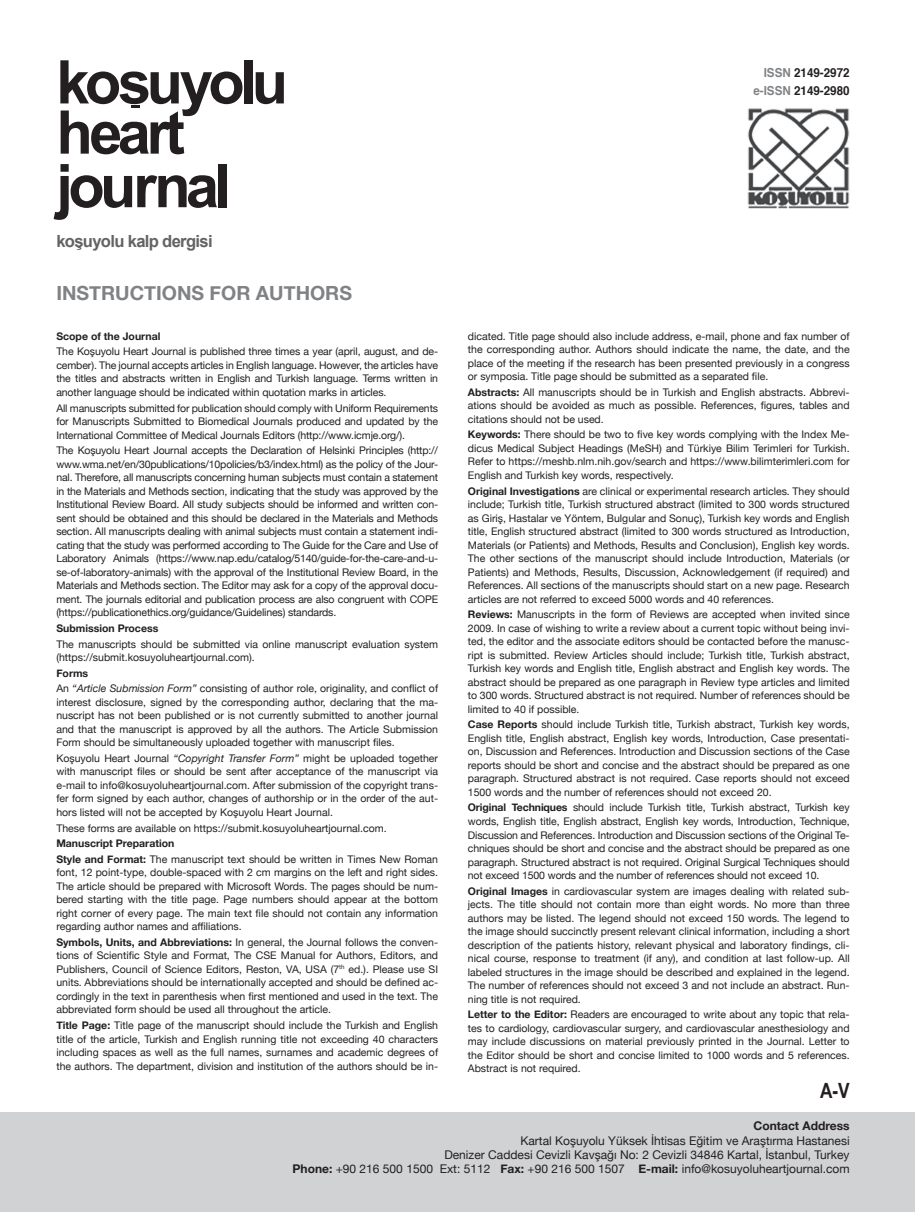
<style>
.page{position:relative;width:915px;height:1212px;background:#fff}
.page>*{position:absolute;margin:0;border:0;box-sizing:border-box;transform-origin:0 0}
.t1{font:700 60.3px/51.9px "Arial";letter-spacing:-.08em;color:#231f20}
.t2{font:700 21px "Arial Narrow";color:#231f20}
.t3{font:700 19.5px "Helvetica Neue";color:#808285}
.t4{font:700 16.8px "Arial";letter-spacing:-.04em;color:#636366}
.t5{font:700 12.45px/18px "Helvetica";color:#231f20;text-align:right;scale:.93 1}
.t6{font:12px/14.4px "Helvetica Neue";color:#231f20;text-align:right}
.t7{font:700 12px "Helvetica Neue";color:#231f20}
.t8{font:10.5px/13.5px "Helvetica Neue";color:#231f20;text-align:justify}
.t9{font:700 10.5px "Helvetica Neue";color:#231f20}
.s1{font-weight:700}
.s2{font-style:italic}
.s3{color:#808285}
</style>
<div class="page">
<div style="left:0;top:1112px;width:914px;height:100px;background:#d1d2d4"></div>
<svg style="left:131px;top:105px;width:8px;height:3px"></svg>
<img style="left:747px;top:108px;width:102px;height:100px">
<h1 class="t1" style="left:56px;top:58px;width:233px">kosuyolu heart journal</h1>
<h3 class="t4" style="left:56px;top:230px;width:158px">koşuyolu kalp dergisi</h3>
<h3 class="t3" style="left:56px;top:277px;width:297px">INSTRUCTIONS FOR AUTHORS</h3>
<p class="t9" style="left:56px;top:328px;width:106px">Scope of the Journal</p>
<p class="t8" style="left:56px;top:346px;width:383px">The Koşuyolu Heart Journal is published three times a year (april, august, and de&shy;cember). The journal accepts articles in English language. However, the articles have the titles and abstracts written in English and Turkish language. Terms written in another language should be indicated within quotation marks in articles.</p>
<p class="t8" style="left:56px;top:402px;width:383px">All manuscripts submitted for publication should comply with Uniform Requirements for Manuscripts Submitted to Biomedical Journals produced and updated by the International Committee of Medical Journals Editors (http://www.icmje.org/).</p>
<p class="t8" style="left:56px;top:444px;width:383px">The Koşuyolu Heart Journal accepts the Declaration of Helsinki Principles (http:// www.wma.net/en/30publications/10policies/b3/index.html) as the policy of the Jour&shy;nal. Therefore, all manuscripts concerning human subjects must contain a statement in the Materials and Methods section, indicating that the study was approved by the Institutional Review Board. All study subjects should be informed and written con&shy;sent should be obtained and this should be declared in the Materials and Methods section. All manuscripts dealing with animal subjects must contain a statement indi&shy;cating that the study was performed according to The Guide for the Care and Use of Laboratory Animals (https://www.nap.edu/catalog/5140/guide-for-the-care-and-u&shy;se-of-laboratory-animals) with the approval of the Institutional Review Board, in the Materials and Methods section. The Editor may ask for a copy of the approval docu&shy;ment. The journals editorial and publication process are also congruent with COPE (https://publicationethics.org/guidance/Guidelines) standards.</p>
<p class="t9" style="left:56px;top:620px;width:103px">Submission Process</p>
<p class="t8" style="left:56px;top:638px;width:383px">The manuscripts should be submitted via online manuscript evaluation system (https://submit.kosuyoluheartjournal.com).</p>
<p class="t8" style="left:56px;top:666px;width:383px;line-height:15.6px"><span class="s1">Forms<br></span>An <span class="s2">“Article Submission Form”</span> consisting of author role, originality, and conflict of</p>
<p class="t8" style="left:56px;top:696px;width:383px">interest disclosure, signed by the corresponding author, declaring that the ma&shy;nuscript has not been published or is not currently submitted to another journal and that the manuscript is approved by all the authors. The Article Submission Form should be simultaneously uploaded together with manuscript files.</p>
<p class="t8" style="left:56px;top:752px;width:383px">Koşuyolu Heart Journal <span class="s2">“Copyright Transfer Form”</span> might be uploaded together with manuscript files or should be sent after acceptance of the manuscript via e-mail to info@kosuyoluheartjournal.com. After submission of the copyright trans&shy;fer form signed by each author, changes of authorship or in the order of the aut&shy;hors listed will not be accepted by Koşuyolu Heart Journal.</p>
<p class="t8" style="left:56px;top:822px;width:332px">These forms are available on https://submit.kosuyoluheartjournal.com.</p>
<p class="t8" style="left:56px;top:836px;width:383px;line-height:15.6px"><span class="s1">Manuscript Preparation<br>Style and Format:</span> The manuscript text should be written in Times New Roman</p>
<p class="t8" style="left:56px;top:866px;width:383px">font, 12 point-type, double-spaced with 2 cm margins on the left and right sides.<br>The article should be prepared with Microsoft Words. The pages should be num&shy;bered starting with the title page. Page numbers should appear at the bottom right corner of every page. The main text file should not contain any information regarding author names and affiliations.</p>
<p class="t8" style="left:56px;top:936px;width:383px"><span class="s1">Symbols, Units, and Abbreviations:</span> In general, the Journal follows the conven&shy;tions of Scientific Style and Format, The CSE Manual for Authors, Editors, and Publishers, Council of Science Editors, Reston, VA, USA (7<sup>th</sup> ed.). Please use SI units. Abbreviations should be internationally accepted and should be defined ac&shy;cordingly in the text in parenthesis when first mentioned and used in the text. The abbreviated form should be used all throughout the article.</p>
<p class="t8" style="left:56px;top:1019px;width:383px"><span class="s1">Title Page:</span> Title page of the manuscript should include the Turkish and English title of the article, Turkish and English running title not exceeding 40 characters including spaces as well as the full names, surnames and academic degrees of the authors. The department, division and institution of the authors should be in-</p>
<p class="t5" style="left:753px;top:64px;width:105px"><span class="s3">ISSN</span> 2149-2972 <span class="s3">e-ISSN</span> 2149-2980</p>
<p class="t8" style="left:468px;top:330px;width:383px">dicated. Title page should also include address, e-mail, phone and fax number of the corresponding author. Authors should indicate the name, the date, and the place of the meeting if the research has been presented previously in a congress or symposia. Title page should be submitted as a separated file.</p>
<p class="t8" style="left:468px;top:386px;width:383px"><span class="s1">Abstracts:</span> All manuscripts should be in Turkish and English abstracts. Abbrevi&shy;ations should be avoided as much as possible. References, figures, tables and citations should not be used.</p>
<p class="t8" style="left:468px;top:428px;width:383px"><span class="s1">Keywords:</span> There should be two to five key words complying with the Index Me&shy;dicus Medical Subject Headings (MeSH) and Türkiye Bilim Terimleri for Turkish.<br>Refer to https://meshb.nlm.nih.gov/search and https://www.bilimterimleri.com for English and Turkish key words, respectively.</p>
<p class="t8" style="left:468px;top:485px;width:383px"><span class="s1">Original Investigations</span> are clinical or experimental research articles. They should include; Turkish title, Turkish structured abstract (limited to 300 words structured as Giriş, Hastalar ve Yöntem, Bulgular and Sonuç), Turkish key words and English title, English structured abstract (limited to 300 words structured as Introduction, Materials (or Patients) and Methods, Results and Conclusion), English key words.<br>The other sections of the manuscript should include Introduction, Materials (or Patients) and Methods, Results, Discussion, Acknowledgement (if required) and References. All sections of the manuscripts should start on a new page. Research articles are not referred to exceed 5000 words and 40 references.</p>
<p class="t8" style="left:468px;top:608px;width:383px"><span class="s1">Reviews:</span> Manuscripts in the form of Reviews are accepted when invited since 2009. In case of wishing to write a review about a current topic without being invi&shy;ted, the editor and the associate editors should be contacted before the manusc&shy;ript is submitted. Review Articles should include; Turkish title, Turkish abstract, Turkish key words and English title, English abstract and English key words. The abstract should be prepared as one paragraph in Review type articles and limited to 300 words. Structured abstract is not required. Number of references should be limited to 40 if possible.</p>
<p class="t8" style="left:468px;top:718px;width:383px"><span class="s1">Case Reports</span> should include Turkish title, Turkish abstract, Turkish key words, English title, English abstract, English key words, Introduction, Case presentati&shy;on, Discussion and References. Introduction and Discussion sections of the Case reports should be short and concise and the abstract should be prepared as one paragraph. Structured abstract is not required. Case reports should not exceed 1500 words and the number of references should not exceed 20.</p>
<p class="t8" style="left:468px;top:801px;width:383px"><span class="s1">Original Techniques</span> should include Turkish title, Turkish abstract, Turkish key words, English title, English abstract, English key words, Introduction, Technique, Discussion and References. Introduction and Discussion sections of the Original Te&shy;chniques should be short and concise and the abstract should be prepared as one paragraph. Structured abstract is not required. Original Surgical Techniques should not exceed 1500 words and the number of references should not exceed 10.</p>
<p class="t8" style="left:468px;top:885px;width:383px"><span class="s1">Original Images</span> in cardiovascular system are images dealing with related sub&shy;jects. The title should not contain more than eight words. No more than three authors may be listed. The legend should not exceed 150 words. The legend to the image should succinctly present relevant clinical information, including a short description of the patients history, relevant physical and laboratory findings, cli&shy;nical course, response to treatment (if any), and condition at last follow-up. All labeled structures in the image should be described and explained in the legend.<br>The number of references should not exceed 3 and not include an abstract. Run&shy;ning title is not required.</p>
<p class="t8" style="left:468px;top:1008px;width:383px"><span class="s1">Letter to the Editor:</span> Readers are encouraged to write about any topic that rela&shy;tes to cardiology, cardiovascular surgery, and cardiovascular anesthesiology and may include discussions on material previously printed in the Journal. Letter to the Editor should be short and concise limited to 1000 words and 5 references.<br>Abstract is not required.</p>
<h2 class="t2" style="left:819px;top:1074px;width:31px">A-V</h2>
<p class="t7" style="left:753px;top:1116px;width:98px">Contact Address</p>
<p class="t6" style="left:292px;top:1134px;width:558px">Kartal Koşuyolu Yüksek İhtisas Eğitim ve Araştırma Hastanesi<br>Denizer Caddesi Cevizli Kavşağı No: 2 Cevizli 34846 Kartal, İstanbul, Turkey<br><span class="s1">Phone:</span> +90 216 500 1500 Ext: 5112 <span class="s1">Fax:</span> +90 216 500 1507 <span class="s1">E-mail:</span> info@kosuyoluheartjournal.com</p>
</div>
